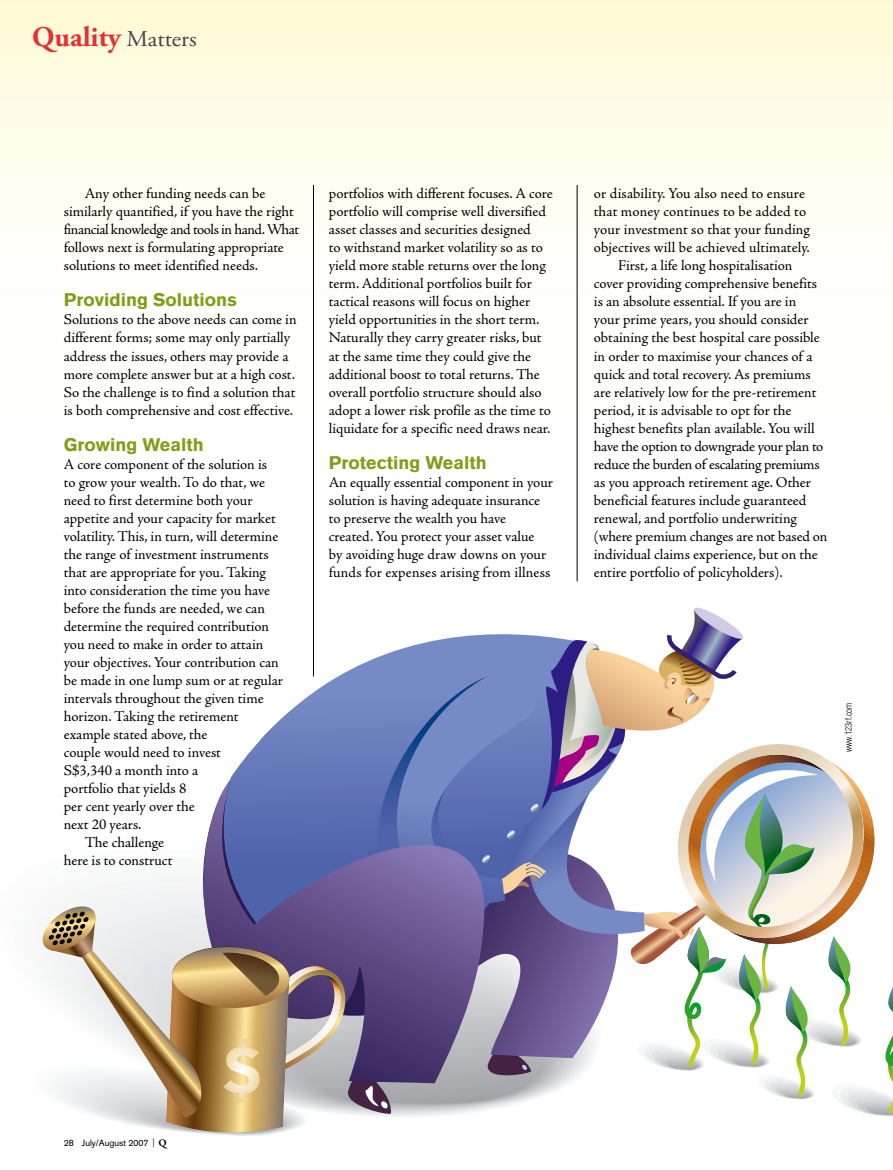
<style>
.page{position:relative;width:893px;height:1170px;background:#fff}
.page>*{position:absolute;margin:0;border:0;box-sizing:border-box;transform-origin:0 0}
.t1{font:700 28.5px "Adobe Garamond Pro";color:#e72f31}
.t2{font:900 18px "Akzidenz Grotesk";color:#819e18}
.t3{font:15px/18px "Adobe Jenson Pro";letter-spacing:-.005em;color:#000}
.t4{font:15px "Adobe Jenson Pro";letter-spacing:-.025em;color:#000}
.t5{font:9px "Akzidenz Grotesk";color:#000}
.t6{font:300 condensed 9px "Helvetica";color:#000}
.s1{font-weight:400;font-size:22.5px;color:#444246}
.s2{font-family:"Garamond Premr Pro";font-weight:700;font-size:10.5px}
</style>
<div class="page">
<div style="left:0;top:0;width:893px;height:543px;background:linear-gradient(to bottom,#fffce0,#fff)"></div>
<svg style="left:892px;top:0;width:1px;height:543px"></svg>
<svg style="left:392px;top:1083px;width:90px;height:28px;background:#b0b1b4"></svg>
<svg style="left:230px;top:634px;width:252px;height:144px"></svg>
<svg style="left:351px;top:662px;width:12px;height:116px"></svg>
<svg style="left:363px;top:658px;width:119px;height:120px;background:#6e83c0"></svg>
<svg style="left:188px;top:778px;width:294px;height:305px;background:#6d6da6"></svg>
<svg style="left:482px;top:607px;width:411px;height:510px"></svg>
<svg style="left:42px;top:903px;width:350px;height:233px"></svg>
<hr style="left:313px;top:185px;width:1px;height:491px;background:#000">
<hr style="left:577px;top:185px;width:1px;height:396px;background:#000">
<h1 class="t1" style="left:32px;top:20px;width:166px">Quality <span class="s1">Matters</span></h1>
<p class="t3" style="left:64px;top:185px;width:237px;text-indent:21px">Any other funding needs can be similarly quantified, if you have the right financial knowledge and tools in hand. What follows next is formulating appropriate solutions to meet identified needs.</p>
<p class="t2" style="left:64px;top:289px;width:175px">Providing Solutions</p>
<p class="t3" style="left:64px;top:311px;width:234px">Solutions to the above needs can come in different forms; some may only partially address the issues, others may provide a more complete answer but at a high cost.<br>So the challenge is to find a solution that is both comprehensive and cost effective.</p>
<p class="t2" style="left:64px;top:433px;width:142px">Growing Wealth</p>
<p class="t3" style="left:64px;top:455px;width:205px">A core component of the solution is</p>
<p class="t3" style="left:64px;top:473px;width:203px">to grow your wealth. To do that, we</p>
<p class="t3" style="left:64px;top:491px;width:190px">need to first determine both your</p>
<p class="t3" style="left:64px;top:509px;width:213px">appetite and your capacity for market</p>
<p class="t3" style="left:64px;top:527px;width:216px">volatility. This, in turn, will determine</p>
<p class="t3" style="left:64px;top:545px;width:207px">the range of investment instruments</p>
<p class="t3" style="left:64px;top:563px;width:204px">that are appropriate for you. Taking</p>
<p class="t3" style="left:64px;top:581px;width:208px">into consideration the time you have</p>
<p class="t3" style="left:64px;top:599px;width:203px">before the funds are needed, we can</p>
<p class="t3" style="left:64px;top:617px;width:207px">determine the required contribution</p>
<p class="t3" style="left:64px;top:635px;width:201px">you need to make in order to attain</p>
<p class="t3" style="left:64px;top:653px;width:217px">your objectives. Your contribution can</p>
<p class="t3" style="left:64px;top:671px;width:221px">be made in one lump sum or at regular</p>
<p class="t3" style="left:64px;top:689px;width:201px">intervals throughout the given time</p>
<p class="t3" style="left:64px;top:707px;width:176px">horizon. Taking the retirement</p>
<p class="t3" style="left:64px;top:725px;width:145px">example stated above, the</p>
<p class="t3" style="left:64px;top:743px;width:159px">couple would need to invest</p>
<p class="t3" style="left:64px;top:761px;width:136px">S$3,340 a month into a</p>
<p class="t3" style="left:64px;top:779px;width:124px">portfolio that yields 8</p>
<p class="t3" style="left:64px;top:797px;width:133px">per cent yearly over the</p>
<p class="t3" style="left:64px;top:815px;width:79px">next 20 years.</p>
<p class="t3" style="left:85px;top:833px;width:81px">The challenge</p>
<p class="t3" style="left:64px;top:851px;width:110px">here is to construct</p>
<p class="t3" style="left:329px;top:185px;width:226px">portfolios with different focuses. A core portfolio will comprise well diversified asset classes and securities designed<br>to withstand market volatility so as to yield more stable returns over the long term. Additional portfolios built for tactical reasons will focus on higher yield opportunities in the short term.<br>Naturally they carry greater risks, but at the same time they could give the additional boost to total returns. The overall portfolio structure should also adopt a lower risk profile as the time to liquidate for a specific need draws near.</p>
<p class="t2" style="left:329px;top:451px;width:160px">Protecting Wealth</p>
<p class="t3" style="left:329px;top:473px;width:226px">An equally essential component in your solution is having adequate insurance to preserve the wealth you have created. You protect your asset value<br>by avoiding huge draw downs on your funds for expenses arising from illness</p>
<p class="t3" style="left:594px;top:185px;width:213px">or disability. You also need to ensure</p>
<p class="t3" style="left:594px;top:203px;width:214px">that money continues to be added to</p>
<p class="t3" style="left:594px;top:221px;width:218px">your investment so that your funding</p>
<p class="t3" style="left:594px;top:239px;width:217px">objectives will be achieved ultimately.</p>
<p class="t3" style="left:618px;top:257px;width:176px">First, a life long hospitalisation</p>
<p class="t3" style="left:594px;top:275px;width:225px">cover providing comprehensive benefits</p>
<p class="t3" style="left:594px;top:293px;width:204px">is an absolute essential. If you are in</p>
<p class="t3" style="left:594px;top:311px;width:216px">your prime years, you should consider</p>
<p class="t3" style="left:594px;top:329px;width:227px">obtaining the best hospital care possible</p>
<p class="t3" style="left:594px;top:347px;width:220px">in order to maximise your chances of a</p>
<p class="t3" style="left:594px;top:365px;width:218px">quick and total recovery. As premiums</p>
<p class="t3" style="left:594px;top:383px;width:224px">are relatively low for the pre-retirement</p>
<p class="t3" style="left:594px;top:401px;width:199px">period, it is advisable to opt for the</p>
<p class="t3" style="left:594px;top:419px;width:222px">highest benefits plan available. You will</p>
<p class="t4" style="left:594px;top:437px;width:231px">have the option to downgrade your plan to</p>
<p class="t4" style="left:594px;top:455px;width:227px">reduce the burden of escalating premiums</p>
<p class="t3" style="left:594px;top:473px;width:219px">as you approach retirement age. Other</p>
<p class="t3" style="left:594px;top:491px;width:214px">beneficial features include guaranteed</p>
<p class="t3" style="left:594px;top:509px;width:205px">renewal, and portfolio underwriting</p>
<p class="t3" style="left:594px;top:527px;width:235px">(where premium changes are not based on</p>
<p class="t3" style="left:594px;top:545px;width:225px">individual claims experience, but on the</p>
<p class="t3" style="left:594px;top:563px;width:190px">entire portfolio of policyholders).</p>
<p class="t6" style="left:843px;top:751px;width:50px;rotate:-90deg">www.123rf.com</p>
<p class="t5" style="left:64px;top:1137px;width:104px">28 July/August 2007 <sup>|</sup> <span class="s2">Q</span></p>
</div>
